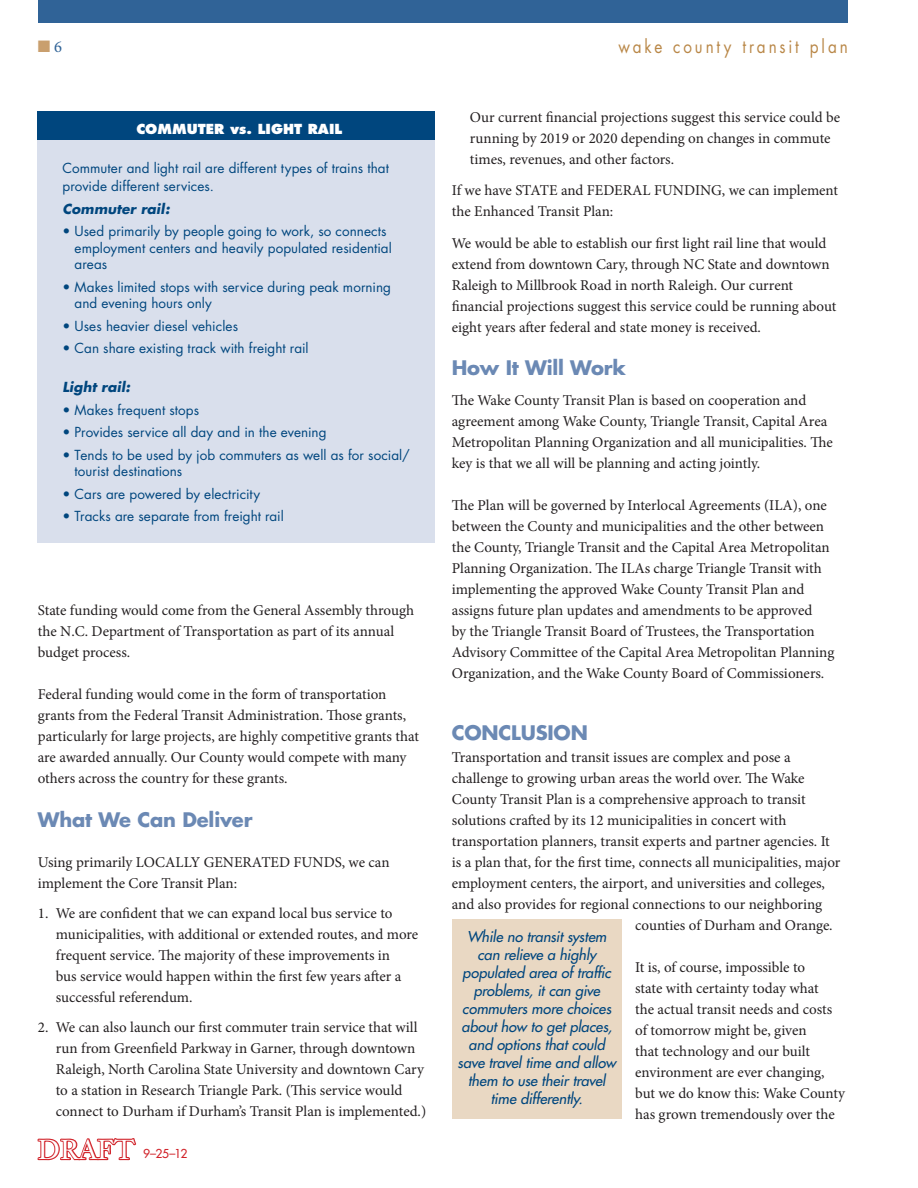
<style>
.page{position:relative;width:918px;height:1188px;background:#fff}
.page>*{position:absolute;margin:0;border:0;box-sizing:border-box;transform-origin:0 0}
.t1{font:27px "Janson Text";color:#fff}
.head2{font:700 19.5px "Futura";letter-spacing:-.01em;color:#6b89b4}
.t2{font:18px "Futura";letter-spacing:.19em;color:#b98747;scale:.85 1}
.t3{font:16.5px "Minion Pro";color:#306397}
.text{font:15px/21px "Minion Pro";color:#231f20}
.bulleted_text{font:15px/21px "Minion Pro";color:#231f20}
.text_copy{font:15px/21px "Minion Pro";color:#231f20}
.sidebar_italic_text{font:italic 14.55px/18px "Futura";color:#00467e;text-align:center}
.sidebar_text{font:13.5px/16.5px "Futura";letter-spacing:.005em;color:#00467e}
.sidebar_text-2{font:italic 700 13.5px "Futura";letter-spacing:.01em;color:#00467e}
.white_box_headers{font:800 13.5px "Futura";color:#fff}
.t4{font:12px "Futura";color:#d1232a}
.s1{color:#c99f6e}
</style>
<div class="page">
<div style="left:38px;top:0;width:810px;height:22px;background:#306397"></div>
<svg style="left:37px;top:1138px;width:99px;height:23px"></svg>
<div style="left:452px;top:920px;width:170px;height:199px;background:#e9d8c3"></div>
<div style="left:38px;top:111px;width:397px;height:432px;background:#d9dfec"></div>
<div style="left:38px;top:111px;width:397px;height:29px;background:#00467e"></div>
<p class="t3" style="left:38px;top:36px;width:26px"><span class="s1">■</span> 6</p>
<p class="t2" style="left:618px;top:35px;width:271px">wake county transit plan</p>
<p class="white_box_headers" style="left:136px;top:120px;width:207px">COMMUTER vs. LIGHT RAIL</p>
<p class="sidebar_text" style="left:63px;top:159px;width:328px;line-height:18px">Commuter and light rail are different types of trains that provide different services.</p>
<p class="sidebar_text-2" style="left:63px;top:199px;width:109px">Commuter rail:</p>
<p class="sidebar_text" style="left:75px;top:223px;width:319px;text-indent:-12px">• Used primarily by people going to work, so connects employment centers and heavily populated residential areas</p>
<p class="sidebar_text" style="left:75px;top:278px;width:318px;text-indent:-12px">• Makes limited stops with service during peak morning and evening hours only</p>
<p class="sidebar_text" style="left:63px;top:317px;width:177px">• Uses heavier diesel vehicles</p>
<p class="sidebar_text" style="left:63px;top:340px;width:247px">• Can share existing track with freight rail</p>
<p class="sidebar_text-2" style="left:63px;top:378px;width:69px">Light rail:</p>
<p class="sidebar_text" style="left:63px;top:401px;width:138px">• Makes frequent stops</p>
<p class="sidebar_text" style="left:63px;top:424px;width:265px">• Provides service all day and in the evening</p>
<p class="sidebar_text" style="left:75px;top:446px;width:337px;text-indent:-12px">• Tends to be used by job commuters as well as for social/ tourist destinations</p>
<p class="sidebar_text" style="left:63px;top:485px;width:199px">• Cars are powered by electricity</p>
<p class="sidebar_text" style="left:63px;top:508px;width:223px">• Tracks are separate from freight rail</p>
<p class="text" style="left:38px;top:600px;width:378px">State funding would come from the General Assembly through the N.C. Department of Transportation as part of its annual budget process.</p>
<p class="text" style="left:38px;top:684px;width:383px">Federal funding would come in the form of transportation grants from the Federal Transit Administration. Those grants, particularly for large projects, are highly competitive grants that are awarded annually. Our County would compete with many others across the country for these grants.</p>
<p class="head2" style="left:38px;top:806px;width:216px">What We Can Deliver</p>
<p class="text" style="left:38px;top:852px;width:353px">Using primarily LOCALLY GENERATED FUNDS, we can implement the Core Transit Plan:</p>
<p class="bulleted_text" style="left:56px;top:903px;width:364px;text-indent:-18px">1. We are confident that we can expand local bus service to municipalities, with additional or extended routes, and more frequent service. The majority of these improvements in<br>bus service would happen within the first few years after a successful referendum.</p>
<p class="bulleted_text" style="left:56px;top:1017px;width:372px;text-indent:-18px">2. We can also launch our first commuter train service that will run from Greenfield Parkway in Garner, through downtown Raleigh, North Carolina State University and downtown Cary to a station in Research Triangle Park. (This service would connect to Durham if Durham’s Transit Plan is implemented.)</p>
<h1 class="t1" style="left:38px;top:1133px;width:99px">DRAFT</h1>
<p class="t4" style="left:143px;top:1146px;width:46px">9–25–12</p>
<p class="bulleted_text" style="left:470px;top:107px;width:372px">Our current financial projections suggest this service could be running by 2019 or 2020 depending on changes in commute times, revenues, and other factors.</p>
<p class="text" style="left:452px;top:180px;width:388px">If we have STATE and FEDERAL FUNDING, we can implement the Enhanced Transit Plan:</p>
<p class="text_copy" style="left:452px;top:232px;width:386px">We would be able to establish our first light rail line that would extend from downtown Cary, through NC State and downtown Raleigh to Millbrook Road in north Raleigh. Our current financial projections suggest this service could be running about eight years after federal and state money is received.</p>
<p class="head2" style="left:452px;top:355px;width:176px">How It Will Work</p>
<p class="text" style="left:452px;top:390px;width:383px">The Wake County Transit Plan is based on cooperation and agreement among Wake County, Triangle Transit, Capital Area Metropolitan Planning Organization and all municipalities. The key is that we all will be planning and acting jointly.</p>
<p class="text" style="left:452px;top:495px;width:384px">The Plan will be governed by Interlocal Agreements (ILA), one between the County and municipalities and the other between the County, Triangle Transit and the Capital Area Metropolitan Planning Organization. The ILAs charge Triangle Transit with implementing the approved Wake County Transit Plan and assigns future plan updates and amendments to be approved<br>by the Triangle Transit Board of Trustees, the Transportation Advisory Committee of the Capital Area Metropolitan Planning Organization, and the Wake County Board of Commissioners.</p>
<p class="head2" style="left:452px;top:719px;width:73px">CONCLUSION</p>
<p class="text" style="left:452px;top:747px;width:340px">Transportation and transit issues are complex and pose a</p>
<p class="text" style="left:452px;top:768px;width:354px">challenge to growing urban areas the world over. The Wake</p>
<p class="text" style="left:452px;top:789px;width:355px">County Transit Plan is a comprehensive approach to transit</p>
<p class="text" style="left:452px;top:810px;width:336px">solutions crafted by its 12 municipalities in concert with</p>
<p class="text" style="left:452px;top:831px;width:380px">transportation planners, transit experts and partner agencies. It</p>
<p class="text" style="left:452px;top:852px;width:390px">is a plan that, for the first time, connects all municipalities, major</p>
<p class="text" style="left:452px;top:873px;width:375px">employment centers, the airport, and universities and colleges,</p>
<p class="text" style="left:452px;top:894px;width:372px">and also provides for regional connections to our neighboring</p>
<p class="text" style="left:635px;top:915px;width:197px">counties of Durham and Orange.</p>
<p class="text" style="left:635px;top:957px;width:211px">It is, of course, impossible to<br>state with certainty today what<br>the actual transit needs and costs of tomorrow might be, given<br>that technology and our built environment are ever changing, but we do know this: Wake County has grown tremendously over the</p>
<p class="sidebar_italic_text" style="left:458px;top:927px;width:160px">While no transit system can relieve a highly populated area of traffic problems, it can give commuters more choices about how to get places, and options that could save travel time and allow them to use their travel time differently.</p>
</div>
